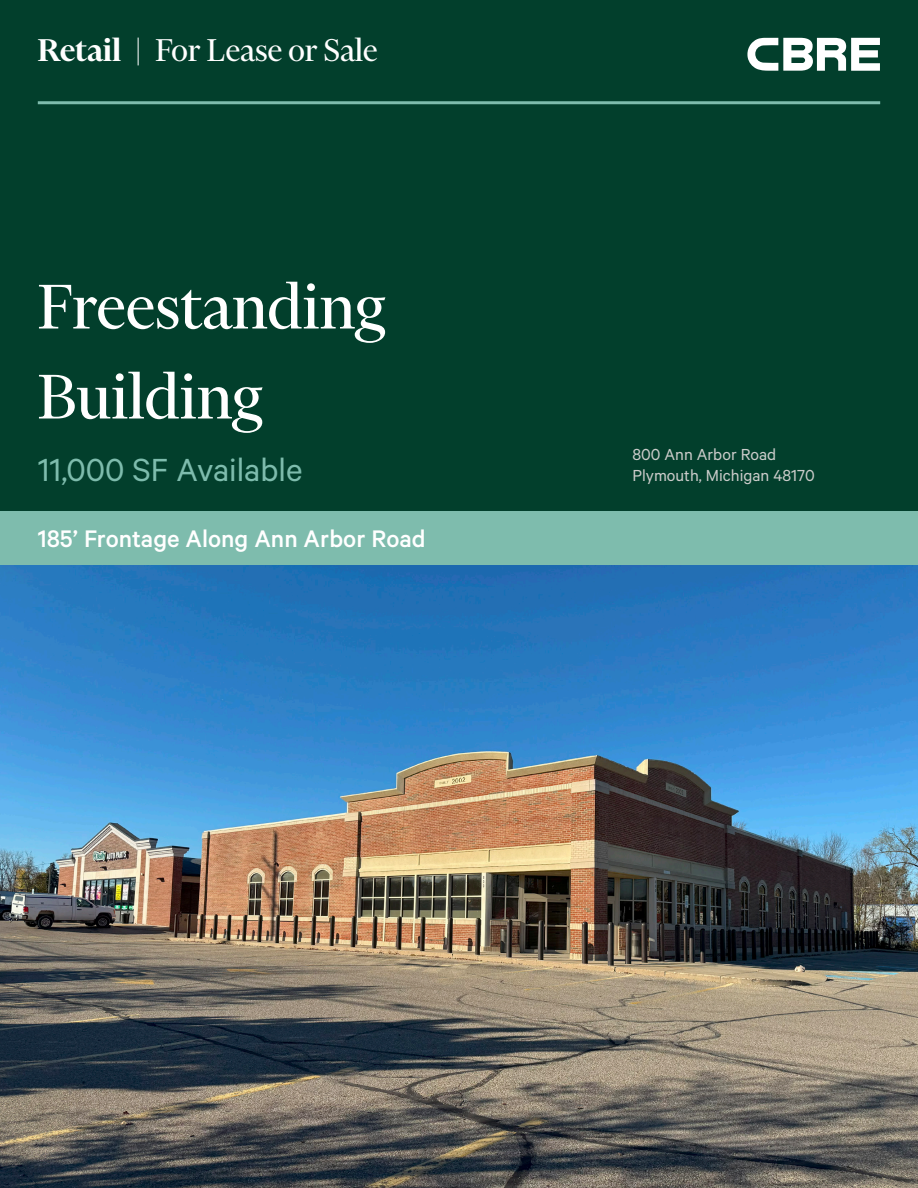
<style>
.page{position:relative;width:918px;height:1188px;background:#023f2c}
.page>*{position:absolute;margin:0;border:0;box-sizing:border-box;transform-origin:0 0}
.Heading_Large{font:72px/90px "Financier Display";color:#fff}
.t1{font:36px "Financier Display";color:#fff}
.Subheading_Large{font:36px "Calibre";color:#7ebcad}
.t2{font:500 27px "Calibre";color:#fff}
.t3{font:18px "Calibre";color:#cbccca}
.s1{font-weight:600}
</style>
<div class="page">
<img style="left:0;top:566px;width:918px;height:622px">
<svg style="left:747px;top:38px;width:133px;height:33px"></svg>
<hr style="left:38px;top:101px;width:842px;height:3px;background:#7ebcad">
<div style="left:0;top:512px;width:918px;height:54px;background:#7ebcad"></div>
<p class="t1" style="left:38px;top:32px;width:341px"><span class="s1">Retail</span> | For Lease or Sale</p>
<p class="Heading_Large" style="left:38px;top:261px;width:349px">Freestanding<br>Building</p>
<p class="Subheading_Large" style="left:38px;top:449px;width:266px">11,000 SF Available</p>
<p class="t2" style="left:38px;top:523px;width:389px">185’ Frontage Along Ann Arbor Road</p>
<p class="t3" style="left:632px;top:444px;width:145px">800 Ann Arbor Road</p>
<p class="t3" style="left:632px;top:465px;width:184px">Plymouth, Michigan 48170</p>
</div>
